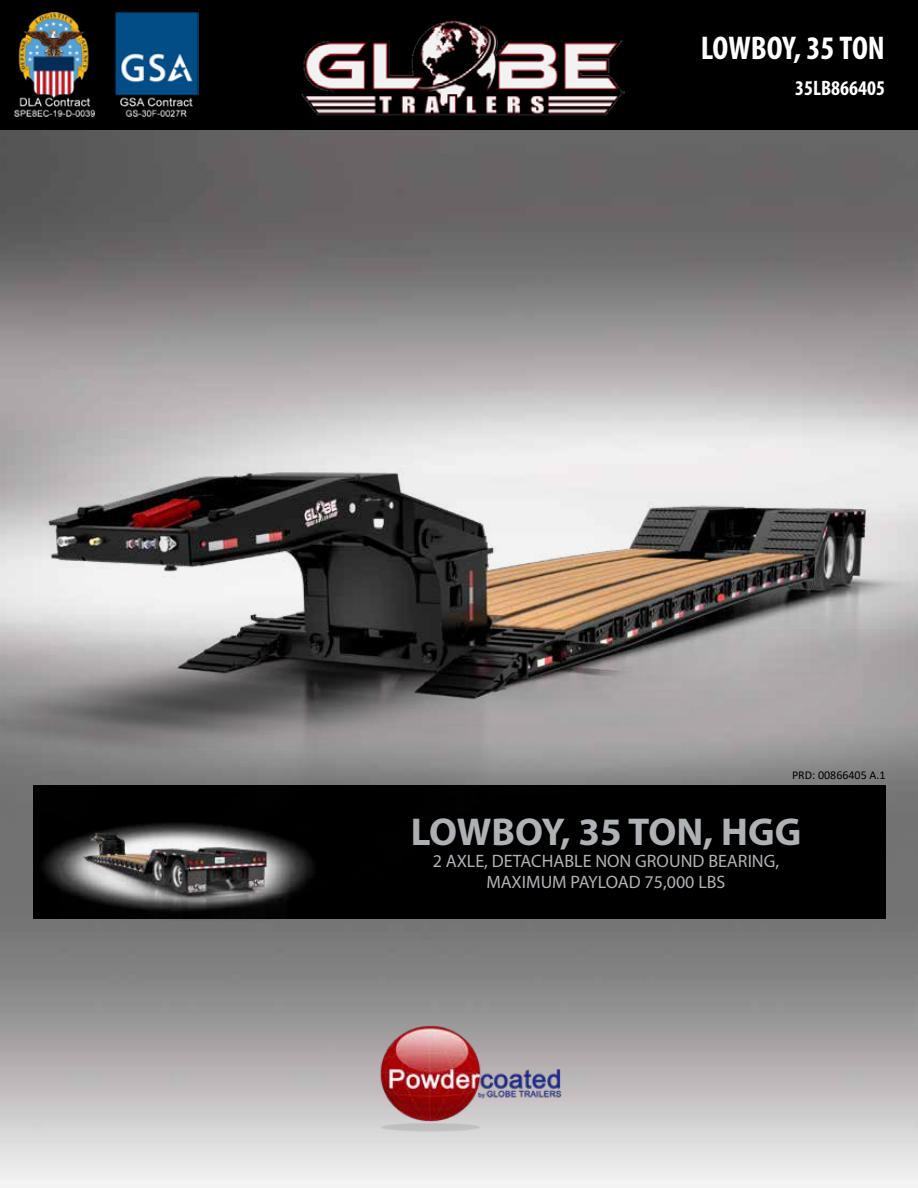
<style>
.page{position:relative;width:918px;height:1188px;background:#fff}
.page>*{position:absolute;margin:0;border:0;box-sizing:border-box;transform-origin:0 0}
.t1{font:700 39px "Myriad Pro";color:#b1b4b6}
.t2{font:700 condensed 33px "Myriad Pro";color:#fff}
.t3{font:700 condensed 21px "Myriad Pro";color:#fff}
.t4{font:18px/21.6px "Myriad Pro";color:#b1b4b6;text-align:center}
.t5{font:12px "Calibri";color:#000}
</style>
<div class="page">
<img style="left:0;top:130px;width:918px;height:1057px">
<div style="left:326px;top:785px;width:560px;height:134px;background:#000"></div>
<img style="left:33px;top:898px;width:289px;height:21px">
<div style="left:0;top:0;width:918px;height:130px;background:#000"></div>
<img style="left:0;top:320px;width:918px;height:578px">
<img style="left:15px;top:12px;width:184px;height:104px">
<img style="left:301px;top:20px;width:323px;height:96px">
<img style="left:62px;top:790px;width:230px;height:130px">
<img style="left:356px;top:1025px;width:215px;height:109px">
<h2 class="t2" style="left:701px;top:28px;width:186px">LOWBOY, 35 TON</h2>
<p class="t3" style="left:795px;top:75px;width:91px">35LB866405</p>
<p class="t5" style="left:792px;top:766px;width:95px">PRD: 00866405 A.1</p>
<h1 class="t1" style="left:411px;top:806px;width:392px">LOWBOY, 35 TON, HGG</h1>
<p class="t4" style="left:433px;top:850px;width:348px">2 AXLE, DETACHABLE NON GROUND BEARING,<br>MAXIMUM PAYLOAD 75,000 LBS</p>
</div>
